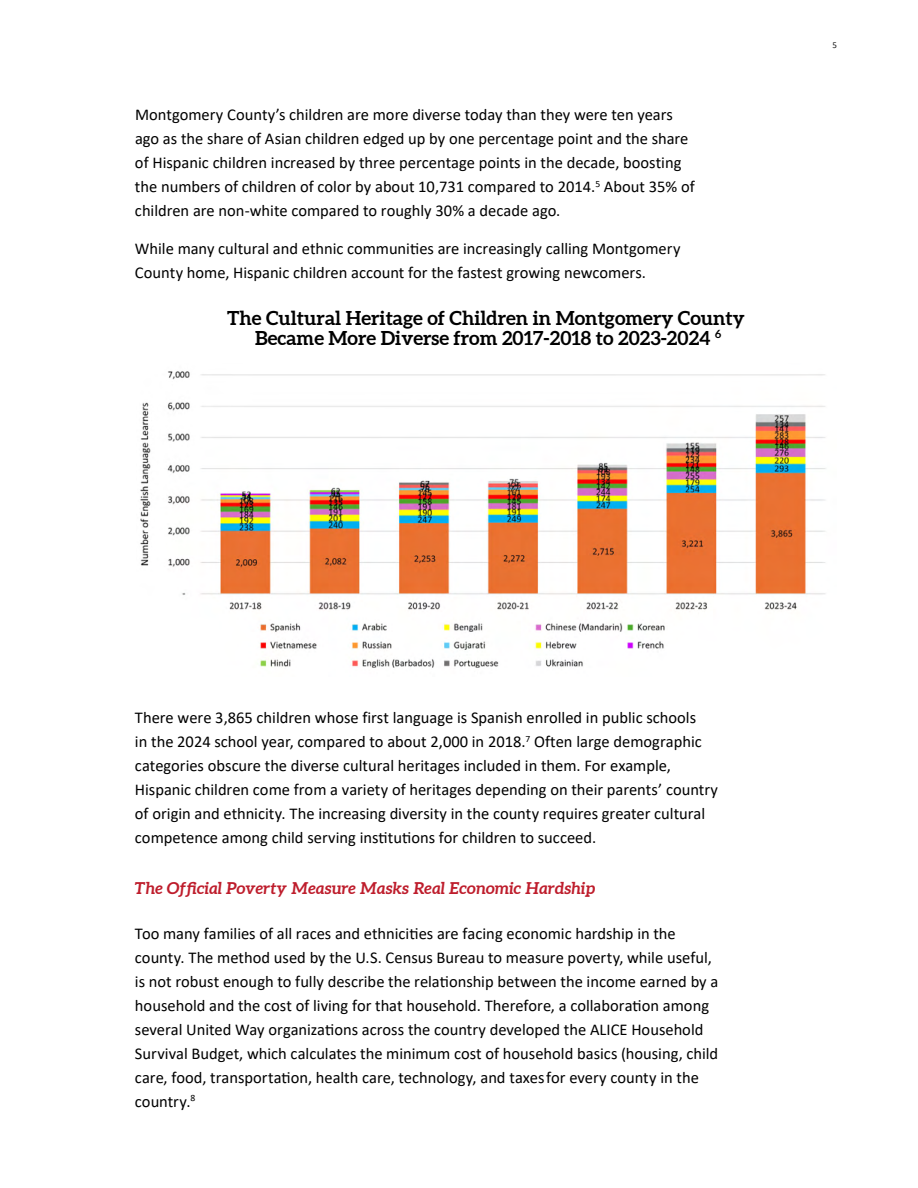
<style>
.page{position:relative;width:918px;height:1188px;background:#fff}
.page>*{position:absolute;margin:0;border:0;box-sizing:border-box;transform-origin:0 0}
.t1{font:700 19.5px "Aleo";color:#000}
.t2{font:16.5px/24px "Calibri";color:#000}
.t3{font:italic 700 16.5px "Aleo";letter-spacing:-.005em;color:#be1d2c}
.t4{font:9px "Calibri";color:#191919}
</style>
<div class="page">
<img style="left:140px;top:371px;width:686px;height:297px">
<p class="t2" style="left:135px;top:102px;width:561px">Montgomery County’s children are more diverse today than they were ten years ago as the share of Asian children edged up by one percentage point and the share of Hispanic children increased by three percentage points in the decade, boosting the numbers of children of color by about 10,731 compared to 2014.<sup>5</sup> About 35% of children are non-white compared to roughly 30% a decade ago.</p>
<p class="t2" style="left:135px;top:236px;width:547px">While many cultural and ethnic communities are increasingly calling Montgomery<br>County home, Hispanic children account for the fastest growing newcomers.</p>
<p class="t1" style="left:227px;top:305px;width:519px">The Cultural Heritage of Children in Montgomery County</p>
<p class="t1" style="left:255px;top:326px;width:468px">Became More Diverse from 2017-2018 to 2023-2024 <sup>6</sup></p>
<p class="t4" style="left:832px;top:38px;width:6px">5</p>
<p class="t2" style="left:135px;top:706px;width:585px">There were 3,865 children whose first language is Spanish enrolled in public schools<br>in the 2024 school year, compared to about 2,000 in 2018.<sup>7</sup> Often large demographic categories obscure the diverse cultural heritages included in them. For example, Hispanic children come from a variety of heritages depending on their parents’ country of origin and ethnicity. The increasing diversity in the county requires greater cultural competence among child serving institutions for children to succeed.</p>
<p class="t3" style="left:135px;top:878px;width:462px">The Official Poverty Measure Masks Real Economic Hardship</p>
<p class="t2" style="left:135px;top:921px;width:585px">Too many families of all races and ethnicities are facing economic hardship in the county. The method used by the U.S. Census Bureau to measure poverty, while useful, is not robust enough to fully describe the relationship between the income earned by a household and the cost of living for that household. Therefore, a collaboration among several United Way organizations across the country developed the ALICE Household Survival Budget, which calculates the minimum cost of household basics (housing, child care, food, transportation, health care, technology, and taxes for every county in the country.<sup>8</sup></p>
</div>
